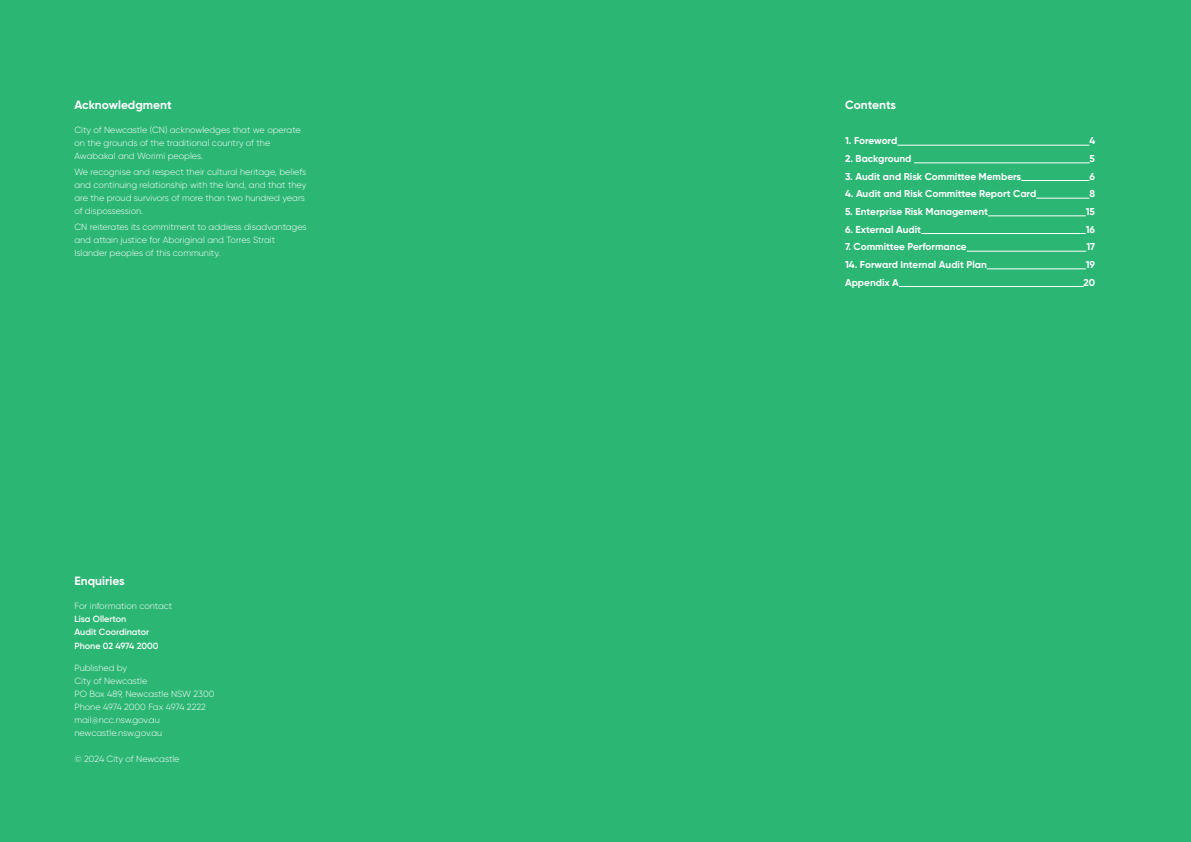
<style>
.page{position:relative;width:1191px;height:842px;background:#2bb673}
.page>*{position:absolute;margin:0;border:0;box-sizing:border-box;transform-origin:0 0}
.t1{font:700 12px "Gilroy";color:#fff}
.t2{font:700 10px "Gilroy";color:#fff}
.t3{font:700 10px "Gilroy";letter-spacing:-.02em;color:#fff}
.t4{font:300 9px/13px "Gilroy";color:#fff}
.t5{font:600 9px/13px "Gilroy";color:#fff}
</style>
<div class="page">
<hr style="left:897px;top:145px;width:192px;height:1px;background:#fff">
<hr style="left:914px;top:163px;width:175px;height:1px;background:#fff">
<hr style="left:1021px;top:180px;width:68px;height:1px;background:#fff">
<hr style="left:1036px;top:198px;width:53px;height:1px;background:#fff">
<hr style="left:988px;top:216px;width:97px;height:1px;background:#fff">
<hr style="left:921px;top:233px;width:164px;height:1px;background:#fff">
<hr style="left:966px;top:251px;width:120px;height:1px;background:#fff">
<hr style="left:986px;top:269px;width:99px;height:1px;background:#fff">
<hr style="left:899px;top:286px;width:184px;height:1px;background:#fff">
<h1 class="t1" style="left:74px;top:97px;width:99px">Acknowledgment</h1>
<p class="t4" style="left:74px;top:123px;width:228px">City of Newcastle (CN) acknowledges that we operate on the grounds of the traditional country of the<br>Awabakal and Worimi peoples.</p>
<p class="t4" style="left:74px;top:165px;width:233px">We recognise and respect their cultural heritage, beliefs and continuing relationship with the land, and that they are the proud survivors of more than two hundred years of dispossession.</p>
<p class="t4" style="left:74px;top:220px;width:234px">CN reiterates its commitment to address disadvantages and attain justice for Aboriginal and Torres Strait<br>Islander peoples of this community.</p>
<h1 class="t1" style="left:74px;top:573px;width:52px">Enquiries</h1>
<p class="t4" style="left:74px;top:600px;width:99px">For information contact</p>
<p class="t5" style="left:74px;top:613px;width:76px">Lisa Ollerton<br>Audit Coordinator</p>
<p class="t5" style="left:74px;top:640px;width:85px">Phone 02 4974 2000</p>
<p class="t4" style="left:74px;top:661px;width:141px">Published by<br>City of Newcastle<br>PO Box 489, Newcastle NSW 2300<br>Phone 4974 2000 Fax 4974 2222 mail@ncc.nsw.gov.au newcastle.nsw.gov.au</p>
<p class="t4" style="left:74px;top:752px;width:107px">© 2024 City of Newcastle</p>
<h1 class="t1" style="left:845px;top:97px;width:52px">Contents</h1>
<p class="t3" style="left:845px;top:134px;width:54px">1. Foreword</p>
<p class="t2" style="left:1089px;top:134px;width:7px">4</p>
<p class="t2" style="left:845px;top:152px;width:68px">2. Background</p>
<p class="t2" style="left:1089px;top:152px;width:7px">5</p>
<p class="t2" style="left:845px;top:170px;width:178px">3. Audit and Risk Committee Members</p>
<p class="t2" style="left:1089px;top:170px;width:7px">6</p>
<p class="t2" style="left:845px;top:187px;width:193px">4. Audit and Risk Committee Report Card</p>
<p class="t2" style="left:1089px;top:187px;width:7px">8</p>
<p class="t2" style="left:845px;top:205px;width:144px">5. Enterprise Risk Management</p>
<p class="t2" style="left:1085px;top:205px;width:11px">15</p>
<p class="t2" style="left:845px;top:223px;width:78px">6. External Audit</p>
<p class="t2" style="left:1085px;top:223px;width:11px">16</p>
<p class="t2" style="left:845px;top:240px;width:123px">7. Committee Performance</p>
<p class="t2" style="left:1086px;top:240px;width:10px">17</p>
<p class="t2" style="left:845px;top:258px;width:143px">14. Forward Internal Audit Plan</p>
<p class="t2" style="left:1085px;top:258px;width:11px">19</p>
<p class="t2" style="left:845px;top:276px;width:55px">Appendix A</p>
<p class="t2" style="left:1083px;top:276px;width:13px">20</p>
</div>
